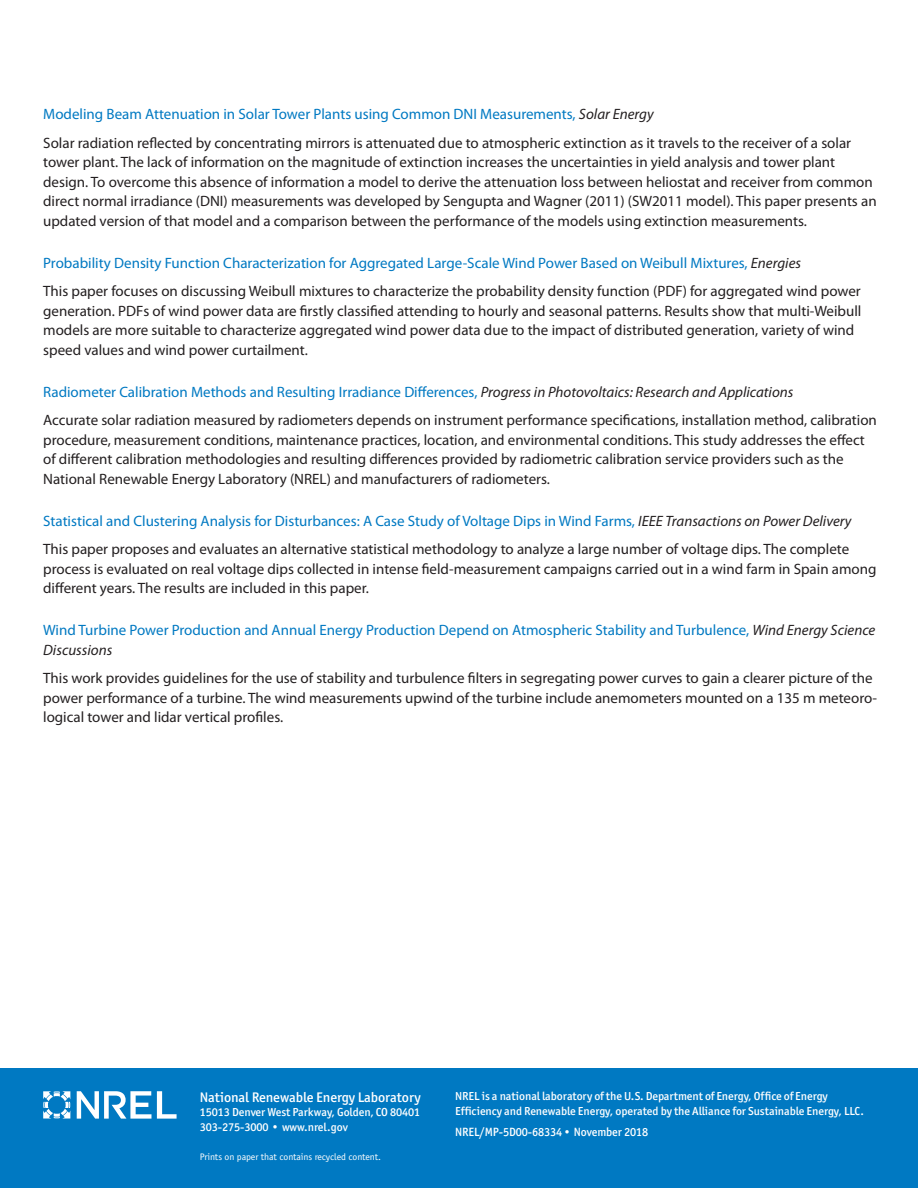
<style>
.page{position:relative;width:918px;height:1188px;background:#fff}
.page>*{position:absolute;margin:0;border:0;box-sizing:border-box;transform-origin:0 0}
.text{font:15px/19.5px "Myriad Pro";color:#231f20}
.text-2{font:15px/19.5px "Myriad Pro";color:#0079c2}
.NREL_IS_Text{font:500 13.95px "Officina Sans ITC Std";letter-spacing:-.005em;color:#fff}
.NREL_IS_Text-2{font:500 12px "Officina Sans ITC Std";letter-spacing:-.005em;color:#fff}
.NREL_IS_Text-3{font:500 11.7px/14.7px "Officina Sans ITC Std";letter-spacing:-.005em;color:#fff}
.NREL_IS_Text-4{font:9.45px "Officina Sans Std";letter-spacing:-.01em;color:#fff}
.s1{font-style:italic;color:#231f20}
.s2{font-size:12px}
</style>
<div class="page">
<div style="left:0;top:1068px;width:918px;height:120px;background:#0079c2"></div>
<svg style="left:43px;top:1091px;width:27px;height:28px"></svg>
<svg style="left:77px;top:1091px;width:74px;height:28px"></svg>
<svg style="left:157px;top:1091px;width:20px;height:28px"></svg>
<p class="text-2" style="left:43px;top:104px;width:612px">Modeling Beam Attenuation in Solar Tower Plants using Common DNI Measurements, <span class="s1">Solar Energy</span></p>
<p class="text" style="left:43px;top:133px;width:835px">Solar radiation reflected by concentrating mirrors is attenuated due to atmospheric extinction as it travels to the receiver of a solar tower plant. The lack of information on the magnitude of extinction increases the uncertainties in yield analysis and tower plant design. To overcome this absence of information a model to derive the attenuation loss between heliostat and receiver from common direct normal irradiance (DNI) measurements was developed by Sengupta and Wagner (2011) (SW2011 model). This paper presents an updated version of that model and a comparison between the performance of the models using extinction measurements.</p>
<p class="text-2" style="left:43px;top:253px;width:759px">Probability Density Function Characterization for Aggregated Large-Scale Wind Power Based on Weibull Mixtures, <span class="s1">Energies</span></p>
<p class="text" style="left:43px;top:281px;width:820px">This paper focuses on discussing Weibull mixtures to characterize the probability density function (PDF) for aggregated wind power generation. PDFs of wind power data are firstly classified attending to hourly and seasonal patterns. Results show that multi-Weibull models are more suitable to characterize aggregated wind power data due to the impact of distributed generation, variety of wind speed values and wind power curtailment.</p>
<p class="text-2" style="left:43px;top:382px;width:752px">Radiometer Calibration Methods and Resulting Irradiance Differences, <span class="s1">Progress in Photovoltaics: Research and Applications</span></p>
<p class="text" style="left:43px;top:410px;width:835px">Accurate solar radiation measured by radiometers depends on instrument performance specifications, installation method, calibration procedure, measurement conditions, maintenance practices, location, and environmental conditions. This study addresses the effect of different calibration methodologies and resulting differences provided by radiometric calibration service providers such as the National Renewable Energy Laboratory (NREL) and manufacturers of radiometers.</p>
<p class="text-2" style="left:43px;top:511px;width:810px">Statistical and Clustering Analysis for Disturbances: A Case Study of Voltage Dips in Wind Farms, <span class="s1">IEEE Transactions on Power Delivery</span></p>
<p class="text" style="left:43px;top:539px;width:835px">This paper proposes and evaluates an alternative statistical methodology to analyze a large number of voltage dips. The complete process is evaluated on real voltage dips collected in intense field-measurement campaigns carried out in a wind farm in Spain among different years. The results are included in this paper.</p>
<p class="text-2" style="left:43px;top:620px;width:834px">Wind Turbine Power Production and Annual Energy Production Depend on Atmospheric Stability and Turbulence, <span class="s1">Wind Energy Science<br>Discussions</span></p>
<p class="text" style="left:43px;top:668px;width:835px">This work provides guidelines for the use of stability and turbulence filters in segregating power curves to gain a clearer picture of the power performance of a turbine. The wind measurements upwind of the turbine include anemometers mounted on a 135 m meteoro&shy;logical tower and lidar vertical profiles.</p>
<p class="NREL_IS_Text" style="left:200px;top:1089px;width:222px">National Renewable Energy Laboratory</p>
<p class="NREL_IS_Text-3" style="left:200px;top:1105px;width:222px">15013 Denver West Parkway, Golden, CO 80401<br>303-275-3000 <span class="s2">•</span> www.nrel.gov</p>
<p class="NREL_IS_Text-4" style="left:200px;top:1152px;width:183px">Prints on paper that contains recycled content.</p>
<p class="NREL_IS_Text-3" style="left:455px;top:1089px;width:410px">NREL is a national laboratory of the U.S. Department of Energy, Office of Energy<br>Efficiency and Renewable Energy, operated by the Alliance for Sustainable Energy, LLC.</p>
<p class="NREL_IS_Text-2" style="left:455px;top:1125px;width:194px">NREL/MP-5D00-68334 • November 2018</p>
</div>
